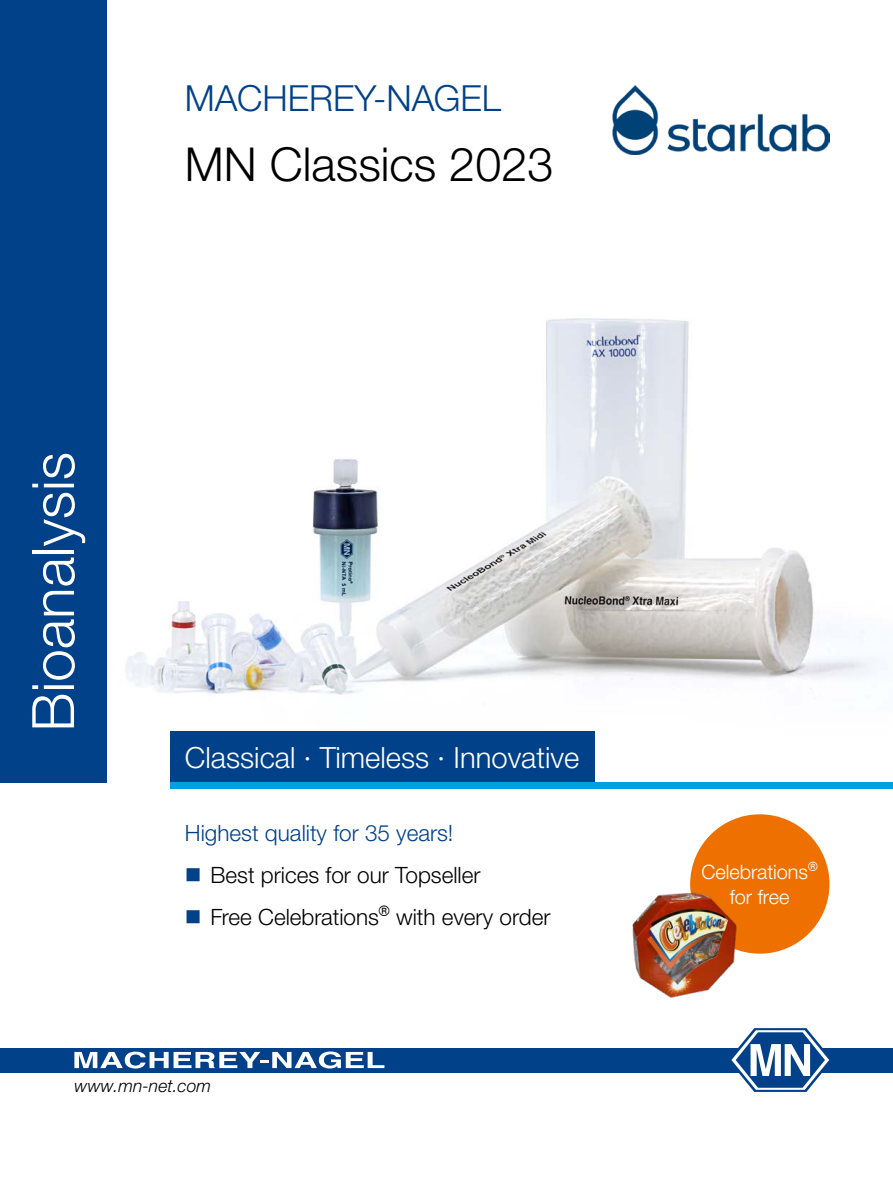
<style>
.page{position:relative;width:893px;height:1191px;background:#fff}
.page>*{position:absolute;margin:0;border:0;box-sizing:border-box;transform-origin:0 0}
.t1{font:300 58.5px "Helvetica Neue LTW1 G";color:#fff}
.t2{font:300 46.8px "Helvetica Neue LTW1 G";color:#000}
.t3{font:300 36px "Helvetica Neue LTW1 G";color:#004189}
.t4{font:300 29.25px "Helvetica Neue LTW1 G";color:#fff}
.t5{font:300 22.5px "Helvetica Neue LTW1 G";color:#000}
.t6{font:300 22.5px "Helvetica Neue LTW1 G";color:#004189}
.t7{font:300 19.95px/25.7px "Helvetica Neue LTW1 G";color:#fff;text-align:center}
.t8{font:italic 300 17.55px "Helvetica Neue LTW1 G";color:#000}
.s1{color:#004189}
</style>
<div class="page">
<div style="left:442px;top:1047px;width:451px;height:25px;background:#004189"></div>
<svg style="left:728px;top:1028px;width:104px;height:64px"></svg>
<div style="left:0;top:1047px;width:451px;height:25px;background:#004189"></div>
<svg style="left:74px;top:1051px;width:310px;height:17px"></svg>
<img style="left:106px;top:319px;width:771px;height:417px">
<div style="left:170px;top:731px;width:424px;height:51px;background:#004189"></div>
<div style="left:0;top:0;width:106px;height:782px;background:#004189"></div>
<div style="left:170px;top:782px;width:723px;height:7px;background:#009ee3"></div>
<div style="left:690px;top:814px;width:139px;height:139px;background:#ee7100;border-radius:50%"></div>
<img style="left:632px;top:891px;width:105px;height:106px">
<img style="left:612px;top:85px;width:217px;height:70px">
<h3 class="t3" style="left:185px;top:76px;width:318px">MACHEREY-NAGEL</h3>
<h2 class="t2" style="left:185px;top:136px;width:370px">MN Classics 2023</h2>
<h1 class="t1" style="left:17px;top:731px;width:281px;rotate:-90deg">Bioanalysis</h1>
<h3 class="t4" style="left:185px;top:739px;width:396px">Classical · Timeless · Innovative</h3>
<p class="t6" style="left:185px;top:819px;width:270px">Highest quality for 35 years!</p>
<p class="t5" style="left:185px;top:861px;width:297px"><span class="s1">■</span> Best prices for our Topseller</p>
<p class="t5" style="left:185px;top:903px;width:367px"><span class="s1">■</span> Free Celebrations<sup>®</sup> with every order</p>
<p class="t8" style="left:64px;top:1075px;width:138px">www.mn-net.com</p>
<p class="t8" style="left:74px;top:1075px;width:138px">www.mn-net.com</p>
<p class="t7" style="left:701px;top:858px;width:118px">Celebrations<sup>® </sup>for free</p>
</div>
